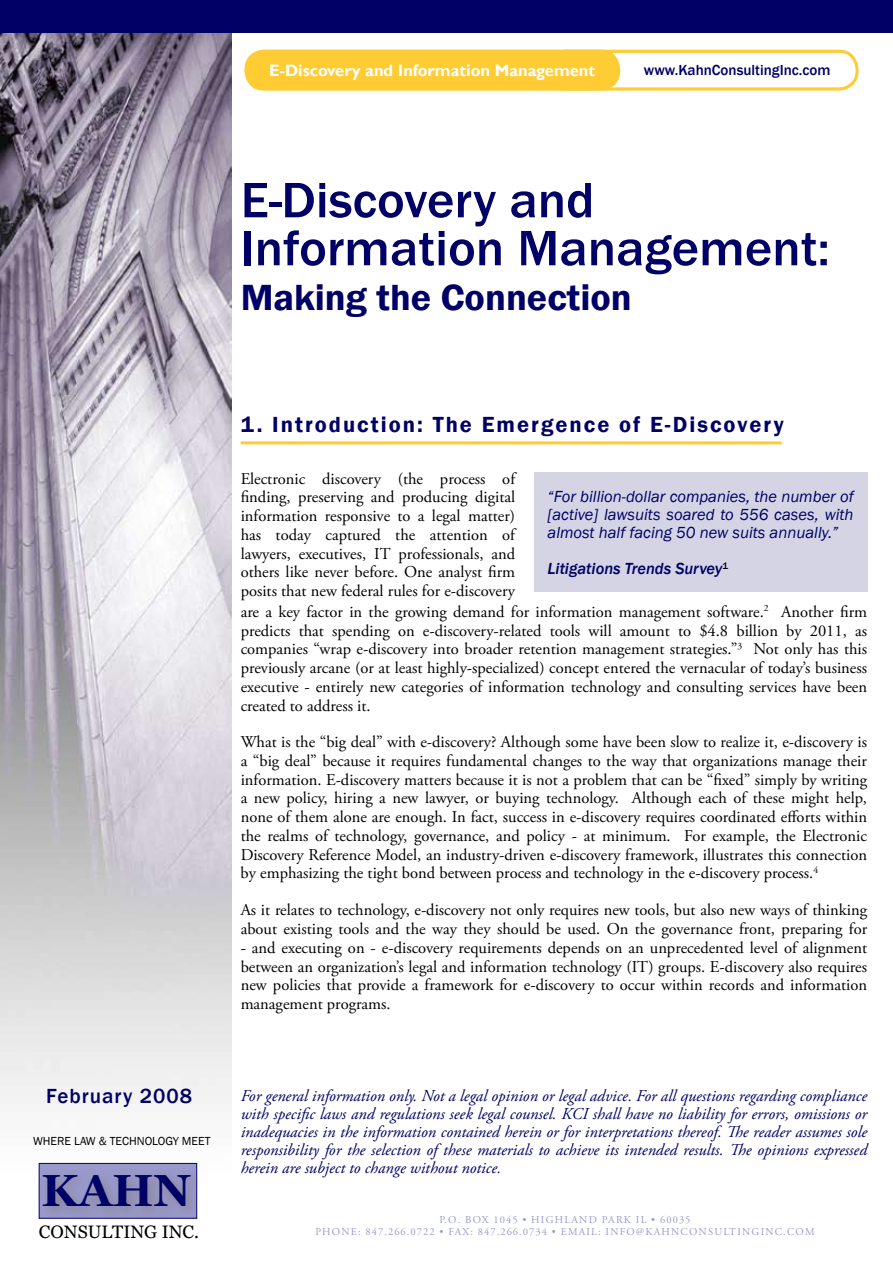
<style>
.page{position:relative;width:893px;height:1263px;background:#fff}
.page>*{position:absolute;margin:0;border:0;box-sizing:border-box;transform-origin:0 0}
.t1{font:500 51.45px/48px "Franklin Gothic";color:#006}
.t2{font:700 45px "Georgia";color:#006}
.t3{font:600 37.5px "Franklin Gothic";color:#006}
.t4{font:600 22.5px "Franklin Gothic";letter-spacing:.09em;color:#006}
.t5{font:500 21px "Franklin Gothic";letter-spacing:.05em;color:#006}
.t6{font:18px "Georgia";color:#000}
.t7{font:16.5px/18.8px "Adobe Garamond Pro";color:#000;text-align:justify}
.t8{font:italic 16.5px/18px "Adobe Garamond Pro";color:#006;text-align:justify}
.t9{font:italic 16.5px/18.3px "Franklin Gothic";color:#006;text-align:justify}
.t10{font:700 16.5px "Gill Sans";color:#fff}
.t11{font:italic 500 16.5px "Franklin Gothic";color:#006}
.t12{font:500 15px "Franklin Gothic";color:#006}
.t13{font:12px "Franklin Gothic";color:#000}
.t14{font:10.5px/12.6px "Adobe Garamond Pro";letter-spacing:.115em;color:#99c;text-align:center}
</style>
<div class="page">
<div style="left:246px;top:51px;width:373px;height:38px;background:#fc3;border-radius:19px"></div>
<div style="left:244px;top:50px;width:376px;height:41px;border:3px solid #fc3;border-radius:19px"></div>
<div style="left:545px;top:50px;width:314px;height:41px;border:3px solid #fc3;border-radius:18px"></div>
<img style="left:0;top:33px;width:232px;height:1135px">
<div style="left:0;top:0;width:893px;height:32px;background:#006"></div>
<div style="left:39px;top:1163px;width:158px;height:55px;background:#99c;border:1px solid #006"></div>
<div style="left:36px;top:1168px;width:244px;height:86px;background:#808080;opacity:.75"></div>
<hr style="left:241px;top:441px;width:541px;height:3px;background:#fc3">
<div style="left:534px;top:472px;width:333px;height:119px;background:#d4d4e5"></div>
<p class="t10" style="left:269px;top:61px;width:328px">E-Discovery and Information Management</p>
<p class="t12" style="left:644px;top:61px;width:188px">www.KahnConsultingInc.com</p>
<h1 class="t1" style="left:241px;top:177px;width:591px">E-Discovery and<br>Information Management:</h1>
<h3 class="t3" style="left:241px;top:275px;width:393px">Making the Connection</h3>
<h3 class="t4" style="left:241px;top:411px;width:545px">1. Introduction: The Emergence of E-Discovery</h3>
<p class="t7" style="left:241px;top:470px;width:276px">Electronic discovery (the process of finding, preserving and producing digital information responsive to a legal matter) has today captured the attention of lawyers, executives, IT professionals, and others like never before. One analyst firm posits that new federal rules for e-discovery</p>
<p class="t9" style="left:547px;top:487px;width:308px">“For billion-dollar companies, the number of [active] lawsuits soared to 556 cases, with almost half facing 50 new suits annually.”</p>
<p class="t11" style="left:547px;top:559px;width:182px">Litigations Trends Survey<sup>1</sup></p>
<p class="t7" style="left:241px;top:603px;width:628px">are a key factor in the growing demand for information management software.<sup>2</sup> Another firm predicts that spending on e-discovery-related tools will amount to $4.8 billion by 2011, as companies “wrap e-discovery into broader retention management strategies.”<sup>3</sup> Not only has this previously arcane (or at least highly-specialized) concept entered the vernacular of today’s business executive - entirely new categories of information technology and consulting services have been created to address it.</p>
<p class="t7" style="left:241px;top:733px;width:628px">What is the “big deal” with e-discovery? Although some have been slow to realize it, e-discovery is a “big deal” because it requires fundamental changes to the way that organizations manage their information. E-discovery matters because it is not a problem that can be “fixed” simply by writing a new policy, hiring a new lawyer, or buying technology. Although each of these might help, none of them alone are enough. In fact, success in e-discovery requires coordinated efforts within the realms of technology, governance, and policy - at minimum. For example, the Electronic Discovery Reference Model, an industry-driven e-discovery framework, illustrates this connection by emphasizing the tight bond between process and technology in the e-discovery process.<sup>4</sup></p>
<p class="t7" style="left:241px;top:901px;width:628px">As it relates to technology, e-discovery not only requires new tools, but also new ways of thinking about existing tools and the way they should be used. On the governance front, preparing for</p>
<p class="t7" style="left:241px;top:939px;width:628px">- and executing on - e-discovery requirements depends on an unprecedented level of alignment between an organization’s legal and information technology (IT) groups. E-discovery also requires new policies that provide a framework for e-discovery to occur within records and information management programs.</p>
<p class="t5" style="left:46px;top:1083px;width:148px">February 2008</p>
<p class="t8" style="left:241px;top:1087px;width:628px">For general information only. Not a legal opinion or legal advice. For all questions regarding compliance with specific laws and regulations seek legal counsel. KCI shall have no liability for errors, omissions or inadequacies in the information contained herein or for interpretations thereof. The reader assumes sole responsibility for the selection of these materials to achieve its intended results. The opinions expressed herein are subject to change without notice.</p>
<p class="t13" style="left:33px;top:1134px;width:179px">WHERE LAW &amp; TECHNOLOGY MEET</p>
<h2 class="t2" style="left:42px;top:1161px;width:151px">KAHN</h2>
<p class="t6" style="left:39px;top:1220px;width:161px">CONSULTING INC.</p>
<p class="t14" style="left:315px;top:1213px;width:501px">P.O. Box 1045 • Highland Park Il • 60035<br>Phone: 847.266.0722 • Fax: 847.266.0734 • Email: info@kahnConsultinginc.com</p>
</div>
